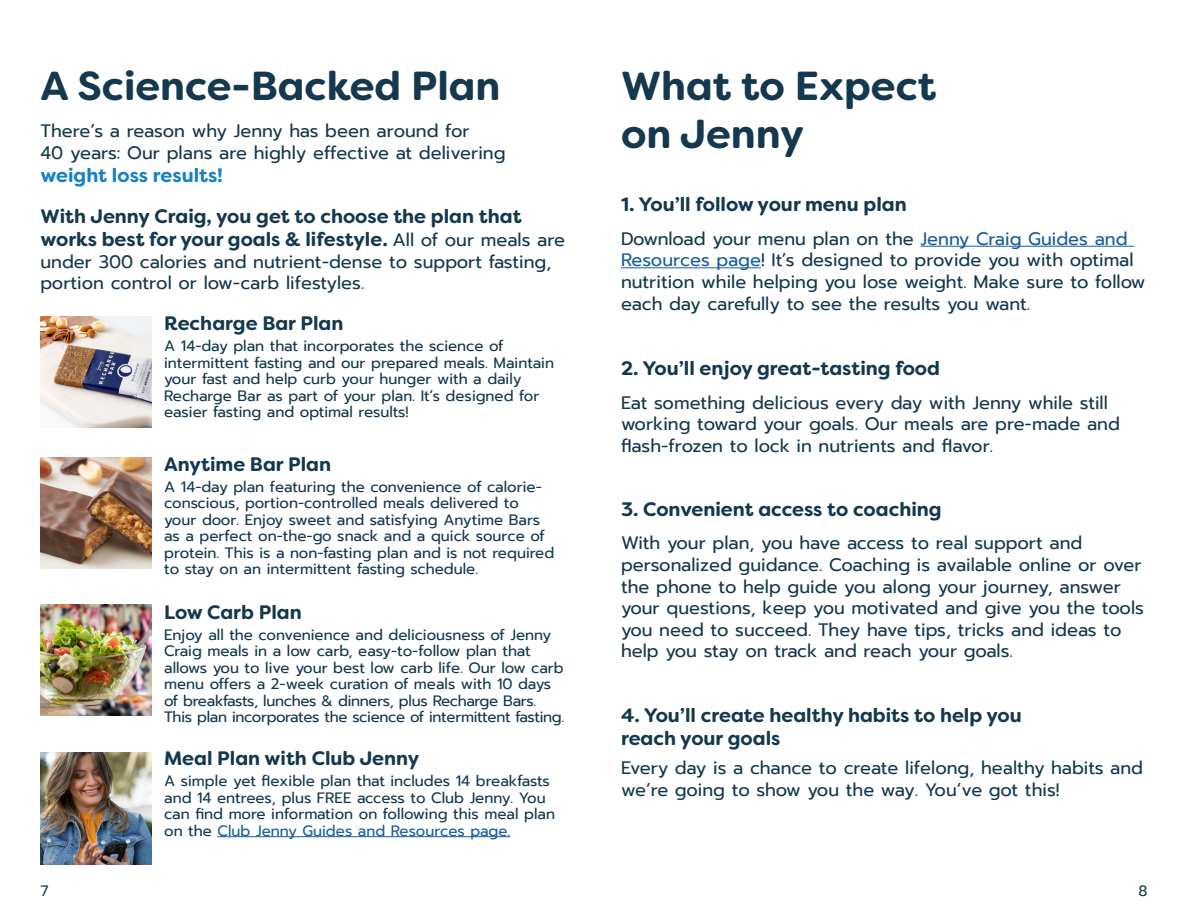
<style>
.page{position:relative;width:1188px;height:918px;background:#fff}
.page>*{position:absolute;margin:0;border:0;box-sizing:border-box;transform-origin:0 0}
.t1{font:700 40.5px "Filson Soft";color:#14384d}
.t2{font:700 19.5px/23.4px "Filson Soft";color:#14384d}
.t3{font:700 19.5px "Filson Soft";color:#1681c4}
.t4{font:18px/21.6px "Prompt";color:#14384d}
.t5{font:15px/16.5px "Prompt";color:#14384d}
.t6{font:15px/16.5px "Prompt";letter-spacing:-.02em;color:#14384d}
.s1{font-family:"Prompt";font-weight:400;font-size:18px}
.s2{color:#175d9e}
</style>
<div class="page">
<hr style="left:218px;top:836px;width:292px;height:1px;background:#175d9e">
<hr style="left:921px;top:246px;width:213px;height:1px;background:#175d9e">
<hr style="left:621px;top:267px;width:140px;height:1px;background:#175d9e">
<img style="left:40px;top:316px;width:111px;height:112px">
<img style="left:40px;top:604px;width:111px;height:112px">
<img style="left:40px;top:457px;width:111px;height:112px">
<img style="left:40px;top:753px;width:111px;height:111px">
<p class="t1" style="left:40px;top:59px;width:462px">A Science-Backed Plan</p>
<p class="t1" style="left:621px;top:59px;width:317px">What to Expect</p>
<p class="t1" style="left:621px;top:108px;width:185px">on Jenny</p>
<p class="t4" style="left:40px;top:120px;width:431px">There’s a reason why Jenny has been around for</p>
<p class="t4" style="left:40px;top:141px;width:467px">40 years: Our plans are highly effective at delivering</p>
<p class="t3" style="left:40px;top:163px;width:184px">weight loss results!</p>
<p class="t2" style="left:40px;top:204px;width:526px">With Jenny Craig, you get to choose the plan that works best for your goals &amp; lifestyle. <span class="s1">All of our meals are</span></p>
<p class="t4" style="left:40px;top:251px;width:512px">under 300 calories and nutrient-dense to support fasting, portion control or low-carb lifestyles.</p>
<p class="t2" style="left:621px;top:193px;width:287px">1. You’ll follow your menu plan</p>
<p class="t4" style="left:621px;top:228px;width:526px">Download your menu plan on the <span class="s2">Jenny Craig Guides and Resources page</span>! It’s designed to provide you with optimal nutrition while helping you lose weight. Make sure to follow each day carefully to see the results you want.</p>
<p class="t2" style="left:164px;top:312px;width:181px">Recharge Bar Plan</p>
<p class="t5" style="left:164px;top:338px;width:391px">A 14-day plan that incorporates the science of intermittent fasting and our prepared meals. Maintain your fast and help curb your hunger with a daily Recharge Bar as part of your plan. It’s designed for easier fasting and optimal results!</p>
<p class="t2" style="left:164px;top:452px;width:168px">Anytime Bar Plan</p>
<p class="t5" style="left:164px;top:478px;width:392px">A 14-day plan featuring the convenience of calorie&shy;conscious, portion-controlled meals delivered to your door. Enjoy sweet and satisfying Anytime Bars as a perfect on-the-go snack and a quick source of protein. This is a non-fasting plan and is not required to stay on an intermittent fasting schedule.</p>
<p class="t2" style="left:164px;top:600px;width:139px">Low Carb Plan</p>
<p class="t6" style="left:164px;top:626px;width:401px">Enjoy all the convenience and deliciousness of Jenny Craig meals in a low carb, easy-to-follow plan that allows you to live your best low carb life. Our low carb menu offers a 2-week curation of meals with 10 days of breakfasts, lunches &amp; dinners, plus Recharge Bars.<br>This plan incorporates the science of intermittent fasting.</p>
<p class="t2" style="left:164px;top:747px;width:257px">Meal Plan with Club Jenny</p>
<p class="t5" style="left:164px;top:773px;width:392px">A simple yet flexible plan that includes 14 breakfasts and 14 entrees, plus FREE access to Club Jenny. You can find more information on following this meal plan on the <span class="s2">Club Jenny Guides and Resources page.</span></p>
<p class="t2" style="left:621px;top:357px;width:321px">2. You’ll enjoy great-tasting food</p>
<p class="t4" style="left:621px;top:392px;width:501px">Eat something delicious every day with Jenny while still working toward your goals. Our meals are pre-made and flash-frozen to lock in nutrients and flavor.</p>
<p class="t2" style="left:621px;top:497px;width:322px">3. Convenient access to coaching</p>
<p class="t4" style="left:621px;top:532px;width:525px">With your plan, you have access to real support and personalized guidance. Coaching is available online or over the phone to help guide you along your journey, answer your questions, keep you motivated and give you the tools you need to succeed. They have tips, tricks and ideas to help you stay on track and reach your goals.</p>
<p class="t2" style="left:621px;top:703px;width:402px">4. You’ll create healthy habits to help you reach your goals</p>
<p class="t4" style="left:621px;top:757px;width:524px">Every day is a chance to create lifelong, healthy habits and we’re going to show you the way. You’ve got this!</p>
<p class="t5" style="left:40px;top:882px;width:10px">7</p>
<p class="t5" style="left:1138px;top:882px;width:11px">8</p>
</div>
